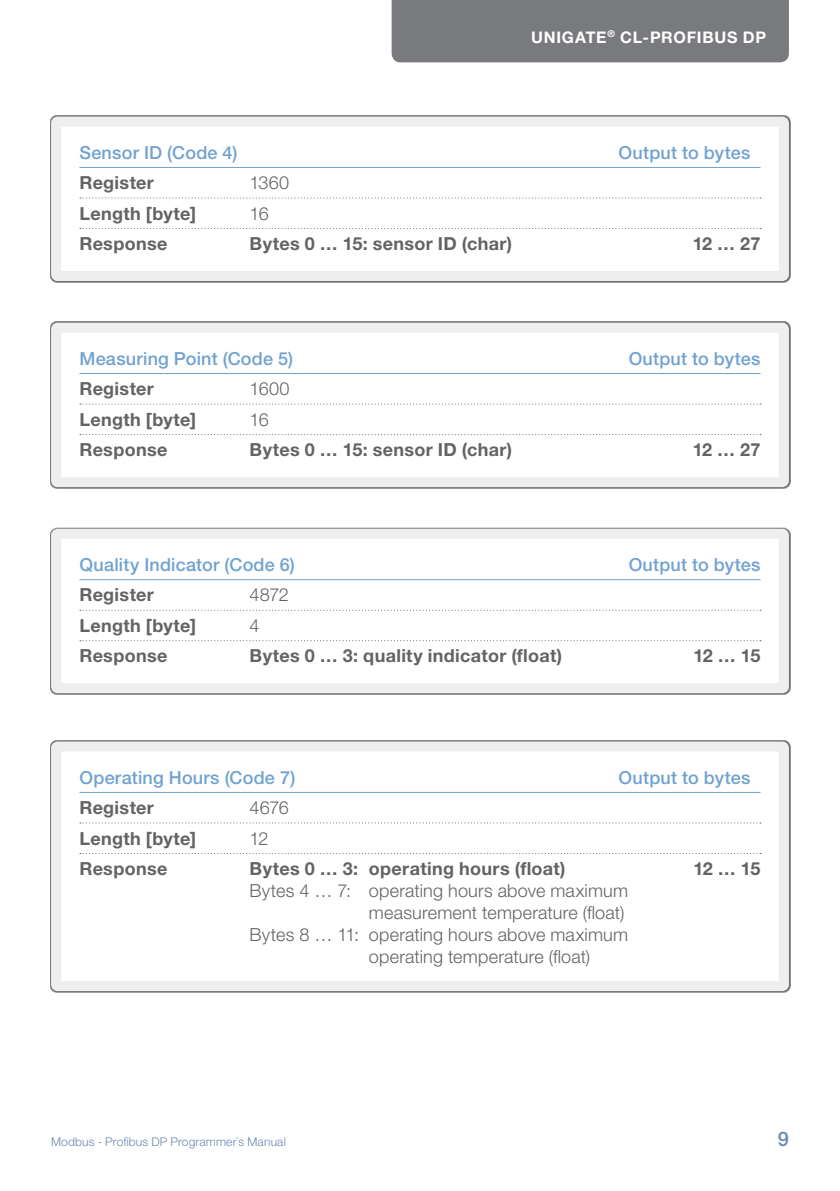
<style>
.page{position:relative;width:840px;height:1191px;background:#fff}
.page>*{position:absolute;margin:0;border:0;box-sizing:border-box;transform-origin:0 0}
.t1{font:500 20px "Helvetica Neue LT Pro";color:#6b89b4}
.t2{font:700 18px "Helvetica Neue LT Pro";letter-spacing:.02em;color:#636366}
.t3{font:300 18px "Helvetica Neue LT Pro";letter-spacing:.01em;color:#636366}
.t4{font:500 18px "Helvetica Neue LT Pro";letter-spacing:.01em;color:#70a2d1}
.t5{font:700 16px "Helvetica Neue LT Pro";letter-spacing:.05em;color:#fff}
.t6{font:300 12px "Helvetica Neue LT Pro";letter-spacing:.015em;color:#6b89b4}
</style>
<div class="page">
<div style="left:391px;top:0;width:397px;height:62px;background:#787a7d"></div>
<div style="left:50px;top:115px;width:739px;height:168px;background:#231f20;opacity:.64"></div>
<div style="left:56px;top:122px;width:727px;height:154px;background:#fff;border-radius:2px"></div>
<div style="left:51px;top:117px;width:737px;height:164px;border:10px solid #eeeeef;border-radius:2px"></div>
<hr style="left:79px;top:167px;width:681px;height:1px;background:#70a2d1">
<svg style="left:80px;top:197px;width:680px;height:1px"></svg>
<svg style="left:80px;top:228px;width:680px;height:1px"></svg>
<div style="left:50px;top:321px;width:739px;height:168px;background:#231f20;opacity:.64"></div>
<div style="left:56px;top:328px;width:727px;height:154px;background:#fff;border-radius:2px"></div>
<div style="left:51px;top:323px;width:737px;height:164px;border:10px solid #eeeeef;border-radius:2px"></div>
<hr style="left:79px;top:373px;width:681px;height:1px;background:#70a2d1">
<svg style="left:80px;top:403px;width:680px;height:1px"></svg>
<svg style="left:80px;top:434px;width:680px;height:1px"></svg>
<div style="left:50px;top:527px;width:739px;height:168px;background:#989798"></div>
<div style="left:56px;top:534px;width:727px;height:154px;background:#fff;border-radius:2px"></div>
<div style="left:51px;top:529px;width:737px;height:164px;border:10px solid #eeeeef;border-radius:2px"></div>
<hr style="left:79px;top:579px;width:681px;height:1px;background:#70a2d1">
<svg style="left:80px;top:609px;width:678px;height:1px"></svg>
<svg style="left:80px;top:640px;width:680px;height:1px"></svg>
<div style="left:51px;top:741px;width:737px;height:250px;border:10px solid #eeeeef;border-radius:2px"></div>
<hr style="left:79px;top:792px;width:681px;height:1px;background:#70a2d1">
<svg style="left:80px;top:822px;width:680px;height:1px"></svg>
<svg style="left:80px;top:853px;width:680px;height:1px"></svg>
<p class="t5" style="left:531px;top:27px;width:236px">UNIGATE<sup>®</sup> CL-PROFIBUS DP</p>
<p class="t4" style="left:79px;top:141px;width:159px">Sensor ID (Code 4)</p>
<p class="t4" style="left:618px;top:141px;width:133px">Output to bytes</p>
<p class="t2" style="left:79px;top:171px;width:76px">Register</p>
<p class="t3" style="left:249px;top:172px;width:41px">1360</p>
<p class="t2" style="left:79px;top:202px;width:118px">Length [byte]</p>
<p class="t3" style="left:249px;top:202px;width:21px">16</p>
<p class="t2" style="left:79px;top:232px;width:89px">Response</p>
<p class="t2" style="left:249px;top:232px;width:264px">Bytes 0 … 15: sensor ID (char)</p>
<p class="t2" style="left:692px;top:232px;width:69px">12 … 27</p>
<p class="t4" style="left:79px;top:347px;width:215px">Measuring Point (Code 5)</p>
<p class="t4" style="left:628px;top:347px;width:133px">Output to bytes</p>
<p class="t2" style="left:79px;top:377px;width:76px">Register</p>
<p class="t3" style="left:249px;top:378px;width:41px">1600</p>
<p class="t2" style="left:79px;top:408px;width:118px">Length [byte]</p>
<p class="t3" style="left:249px;top:408px;width:21px">16</p>
<p class="t2" style="left:79px;top:438px;width:89px">Response</p>
<p class="t2" style="left:249px;top:438px;width:264px">Bytes 0 … 15: sensor ID (char)</p>
<p class="t2" style="left:692px;top:438px;width:69px">12 … 27</p>
<p class="t4" style="left:79px;top:553px;width:217px">Quality Indicator (Code 6)</p>
<p class="t4" style="left:628px;top:553px;width:133px">Output to bytes</p>
<p class="t2" style="left:79px;top:583px;width:76px">Register</p>
<p class="t3" style="left:249px;top:584px;width:41px">4872</p>
<p class="t2" style="left:79px;top:614px;width:118px">Length [byte]</p>
<p class="t3" style="left:249px;top:614px;width:12px">4</p>
<p class="t2" style="left:79px;top:644px;width:89px">Response</p>
<p class="t2" style="left:249px;top:644px;width:314px">Bytes 0 … 3: quality indicator (float)</p>
<p class="t2" style="left:693px;top:644px;width:69px">12 … 15</p>
<p class="t4" style="left:79px;top:766px;width:217px">Operating Hours (Code 7)</p>
<p class="t4" style="left:618px;top:766px;width:133px">Output to bytes</p>
<p class="t2" style="left:79px;top:796px;width:76px">Register</p>
<p class="t3" style="left:249px;top:796px;width:41px">4676</p>
<p class="t2" style="left:79px;top:827px;width:118px">Length [byte]</p>
<p class="t3" style="left:249px;top:827px;width:20px">12</p>
<p class="t2" style="left:79px;top:857px;width:89px">Response</p>
<p class="t2" style="left:249px;top:857px;width:317px">Bytes 0 … 3: operating hours (float)</p>
<p class="t2" style="left:693px;top:857px;width:69px">12 … 15</p>
<p class="t3" style="left:249px;top:880px;width:380px">Bytes 4 … 7: operating hours above maximum</p>
<p class="t3" style="left:369px;top:902px;width:257px">measurement temperature (float)</p>
<p class="t3" style="left:249px;top:924px;width:380px">Bytes 8 … 11: operating hours above maximum</p>
<p class="t3" style="left:369px;top:945px;width:223px">operating temperature (float)</p>
<p class="t6" style="left:51px;top:1134px;width:236px">Modbus - Profibus DP Programmer`s Manual</p>
<p class="t1" style="left:777px;top:1126px;width:13px">9</p>
</div>
